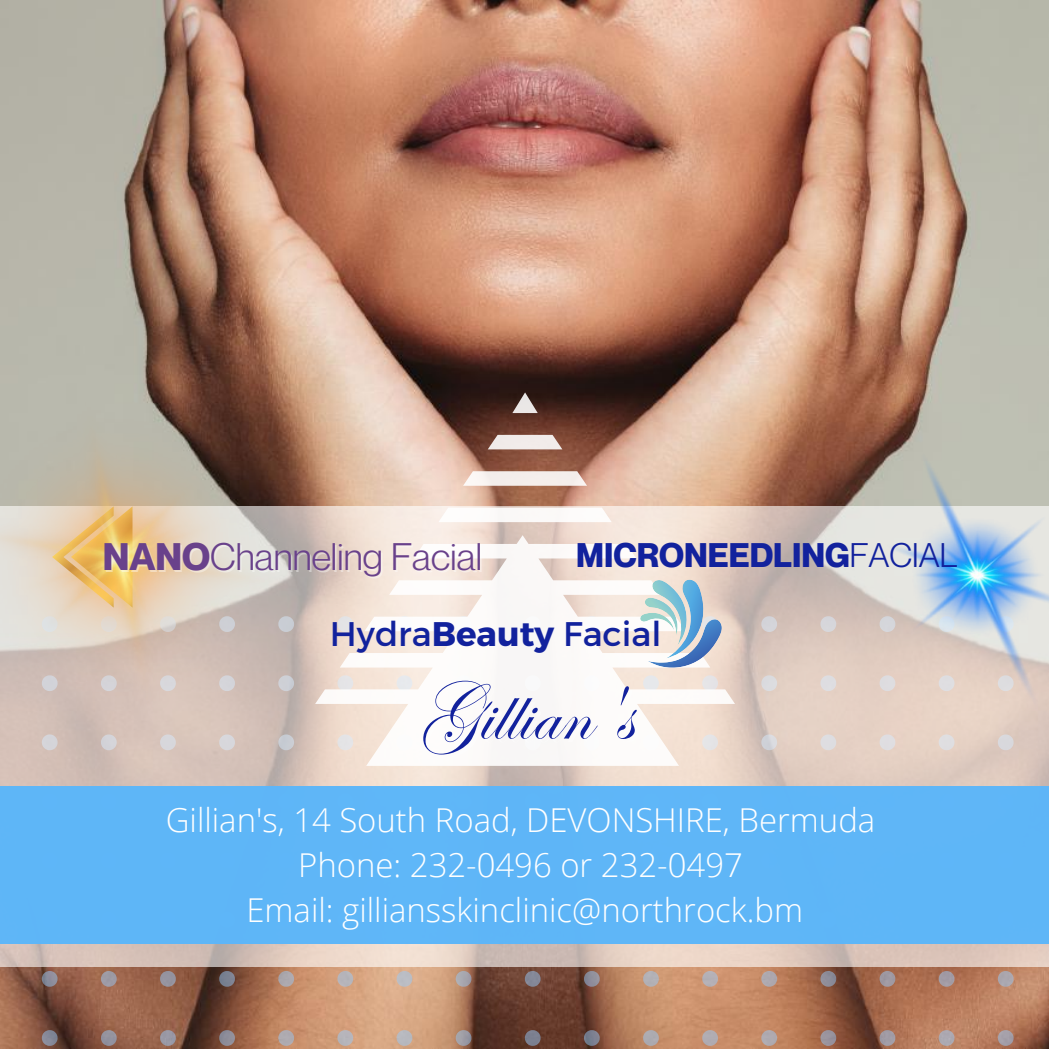
<style>
.page{position:relative;width:1049px;height:1049px;background:#fff}
.page>*{position:absolute;margin:0;border:0;box-sizing:border-box;transform-origin:0 0}
.t1{font:80.5px "Edwardian Script ITC";color:#12229d}
.t2{font:37.5px "Neue Montreal";color:#69418b}
.t3{font:34px "Montserrat";color:#12229d}
.t4{font:700 33.25px "Neue Montreal";color:#12229d}
.t5{font:300 32.75px/45px "Open Sans";color:#fff;text-align:center}
.s1{font-weight:700;color:rgb(255 255 255/.4)}
.s2{font-weight:400}
.s3{font-weight:700}
</style>
<div class="page">
<img style="left:0;top:0;width:1048px;height:1048px">
<svg style="left:42px;top:970px;width:16px;height:16px"></svg>
<svg style="left:101px;top:970px;width:16px;height:16px"></svg>
<svg style="left:160px;top:970px;width:16px;height:16px"></svg>
<svg style="left:219px;top:970px;width:16px;height:16px"></svg>
<svg style="left:278px;top:970px;width:16px;height:16px"></svg>
<svg style="left:337px;top:970px;width:16px;height:16px"></svg>
<svg style="left:396px;top:970px;width:16px;height:16px"></svg>
<svg style="left:455px;top:970px;width:16px;height:16px"></svg>
<svg style="left:42px;top:1029px;width:16px;height:16px"></svg>
<svg style="left:101px;top:1029px;width:16px;height:16px"></svg>
<svg style="left:160px;top:1029px;width:16px;height:16px"></svg>
<svg style="left:219px;top:1029px;width:16px;height:16px"></svg>
<svg style="left:278px;top:1029px;width:16px;height:16px"></svg>
<svg style="left:337px;top:1029px;width:16px;height:16px"></svg>
<svg style="left:396px;top:1029px;width:16px;height:16px"></svg>
<svg style="left:455px;top:1029px;width:16px;height:16px"></svg>
<svg style="left:524px;top:970px;width:16px;height:16px"></svg>
<svg style="left:583px;top:970px;width:16px;height:16px"></svg>
<svg style="left:643px;top:970px;width:15px;height:16px"></svg>
<svg style="left:702px;top:970px;width:15px;height:16px"></svg>
<svg style="left:761px;top:970px;width:15px;height:16px"></svg>
<svg style="left:820px;top:970px;width:16px;height:16px"></svg>
<svg style="left:879px;top:970px;width:16px;height:16px"></svg>
<svg style="left:938px;top:970px;width:16px;height:16px"></svg>
<svg style="left:997px;top:970px;width:16px;height:16px"></svg>
<svg style="left:524px;top:1029px;width:16px;height:16px"></svg>
<svg style="left:583px;top:1029px;width:16px;height:16px"></svg>
<svg style="left:643px;top:1029px;width:15px;height:16px"></svg>
<svg style="left:702px;top:1029px;width:15px;height:16px"></svg>
<svg style="left:761px;top:1029px;width:15px;height:16px"></svg>
<svg style="left:820px;top:1029px;width:16px;height:16px"></svg>
<svg style="left:879px;top:1029px;width:16px;height:16px"></svg>
<svg style="left:938px;top:1029px;width:16px;height:16px"></svg>
<svg style="left:997px;top:1029px;width:16px;height:16px"></svg>
<svg style="left:0;top:505px;width:1048px;height:461px;background:#dbcac1"></svg>
<div style="left:0;top:786px;width:1048px;height:157px;background:#5cb6f9"></div>
<svg style="left:315px;top:535px;width:419px;height:230px;fill:#f8f6f6"></svg>
<svg style="left:463px;top:471px;width:124px;height:14px"></svg>
<svg style="left:487px;top:435px;width:75px;height:14px"></svg>
<svg style="left:438px;top:507px;width:173px;height:15px"></svg>
<svg style="left:512px;top:392px;width:25px;height:21px"></svg>
<img style="left:0;top:377px;width:328px;height:359px">
<img style="left:882px;top:447px;width:166px;height:264px">
<svg style="left:640px;top:579px;width:77px;height:79px;background:#b9cdd8"></svg>
<p class="t2" style="left:104px;top:533px;width:379px"><span class="s1">NANO</span>Channeling Facial</p>
<p class="t4" style="left:576px;top:534px;width:383px">MICRONEEDLING<span class="s2">FACIAL</span></p>
<p class="t3" style="left:330px;top:611px;width:333px">Hydra<span class="s3">Beauty</span> Facial</p>
<h1 class="t1" style="left:419px;top:669px;width:214px">Gillian's</h1>
<p class="t5" style="left:166px;top:796px;width:710px">Gillian's, 14 South Road, DEVONSHIRE, Bermuda<br>Phone: 232-0496 or 232-0497<br>Email: gilliansskinclinic@northrock.bm</p>
</div>
